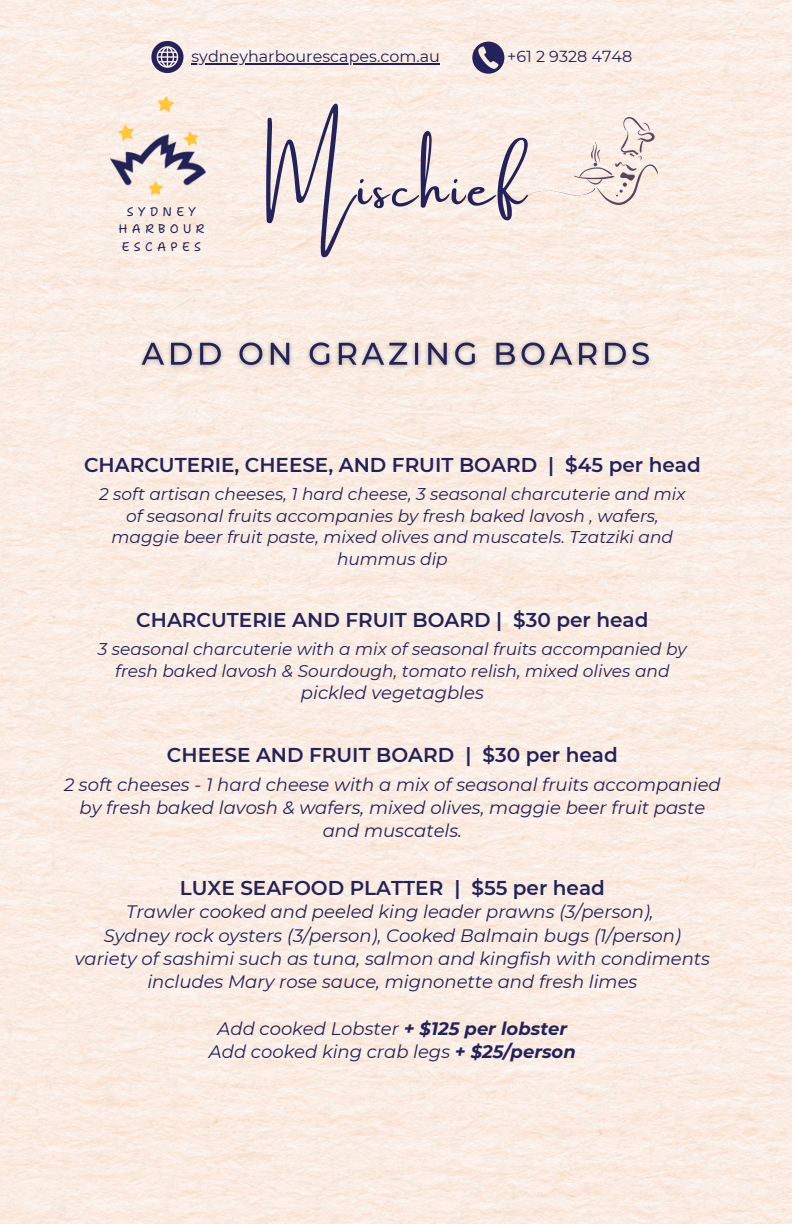
<style>
.page{position:relative;width:792px;height:1224px;background:#fff}
.page>*{position:absolute;margin:0;border:0;box-sizing:border-box;transform-origin:0 0}
.t1{font:55.6px "Amsterdam One";letter-spacing:.06em;color:#23225a}
.t2{font:600 20px "Montserrat";color:#23225a}
.t3{font:italic 18px/23.2px "Montserrat";color:#23225a;text-align:center}
.t4{font:italic 17px/21.8px "Montserrat";color:#23225a;text-align:center}
.t5{font:16px "Montserrat";color:#23225a}
.t6{font:12.5px/17.4px "Shantell Sans";letter-spacing:.345em;color:#23225a;text-align:center}
.s1{font-weight:700}
</style>
<div class="page">
<img style="left:0;top:0;width:792px;height:1224px">
<img style="left:134px;top:335px;width:523px;height:39px">
<img style="left:110px;top:87px;width:102px;height:117px">
<img style="left:575px;top:118px;width:83px;height:87px">
<svg style="left:525px;top:185px;width:71px;height:16px"></svg>
<hr style="left:192px;top:63px;width:248px;height:2px;background:#23225a">
<svg style="left:472px;top:42px;width:32px;height:32px"></svg>
<svg style="left:151px;top:41px;width:33px;height:32px"></svg>
<h1 class="t5" style="left:192px;top:46px;width:250px">sydneyharbourescapes.com.au</h1>
<p class="t5" style="left:507px;top:46px;width:127px">+61 2 9328 4748</p>
<h3 class="t6" style="left:119px;top:203px;width:86px">SYDNEY<br>HARBOUR<br>ESCAPES</h3>
<p class="t1" style="left:266px;top:157px;width:262px">Mischief</p>
<p class="t2" style="left:84px;top:453px;width:618px">CHARCUTERIE, CHEESE, AND FRUIT BOARD | $45 per head</p>
<p class="t4" style="left:99px;top:483px;width:588px">2 soft artisan cheeses, 1 hard cheese, 3 seasonal charcuterie and mix of seasonal fruits accompanies by fresh baked lavosh , wafers, maggie beer fruit paste, mixed olives and muscatels. Tzatziki and hummus dip</p>
<h4 class="t2" style="left:136px;top:608px;width:514px">CHARCUTERIE AND FRUIT BOARD | $30 per head</h4>
<h4 class="t4" style="left:98px;top:638px;width:590px">3 seasonal charcuterie with a mix of seasonal fruits accompanied by fresh baked lavosh &amp; Sourdough, tomato relish, mixed olives and</h4>
<h4 class="t3" style="left:301px;top:681px;width:184px">pickled vegetagbles</h4>
<p class="t2" style="left:167px;top:743px;width:452px">CHEESE AND FRUIT BOARD | $30 per head</p>
<p class="t3" style="left:64px;top:773px;width:658px">2 soft cheeses - 1 hard cheese with a mix of seasonal fruits accompanied by fresh baked lavosh &amp; wafers, mixed olives, maggie beer fruit paste and muscatels.</p>
<h4 class="t2" style="left:180px;top:876px;width:427px">LUXE SEAFOOD PLATTER | $55 per head</h4>
<h4 class="t3" style="left:75px;top:900px;width:637px">Trawler cooked and peeled king leader prawns (3/person),<br>Sydney rock oysters (3/person), Cooked Balmain bugs (1/person) variety of sashimi such as tuna, salmon and kingfish with condiments includes Mary rose sauce, mignonette and fresh limes</h4>
<p class="t3" style="left:209px;top:1017px;width:368px">Add cooked Lobster <span class="s1">+ $125 per lobster<br></span>Add cooked king crab legs <span class="s1">+ $25/person</span></p>
</div>
